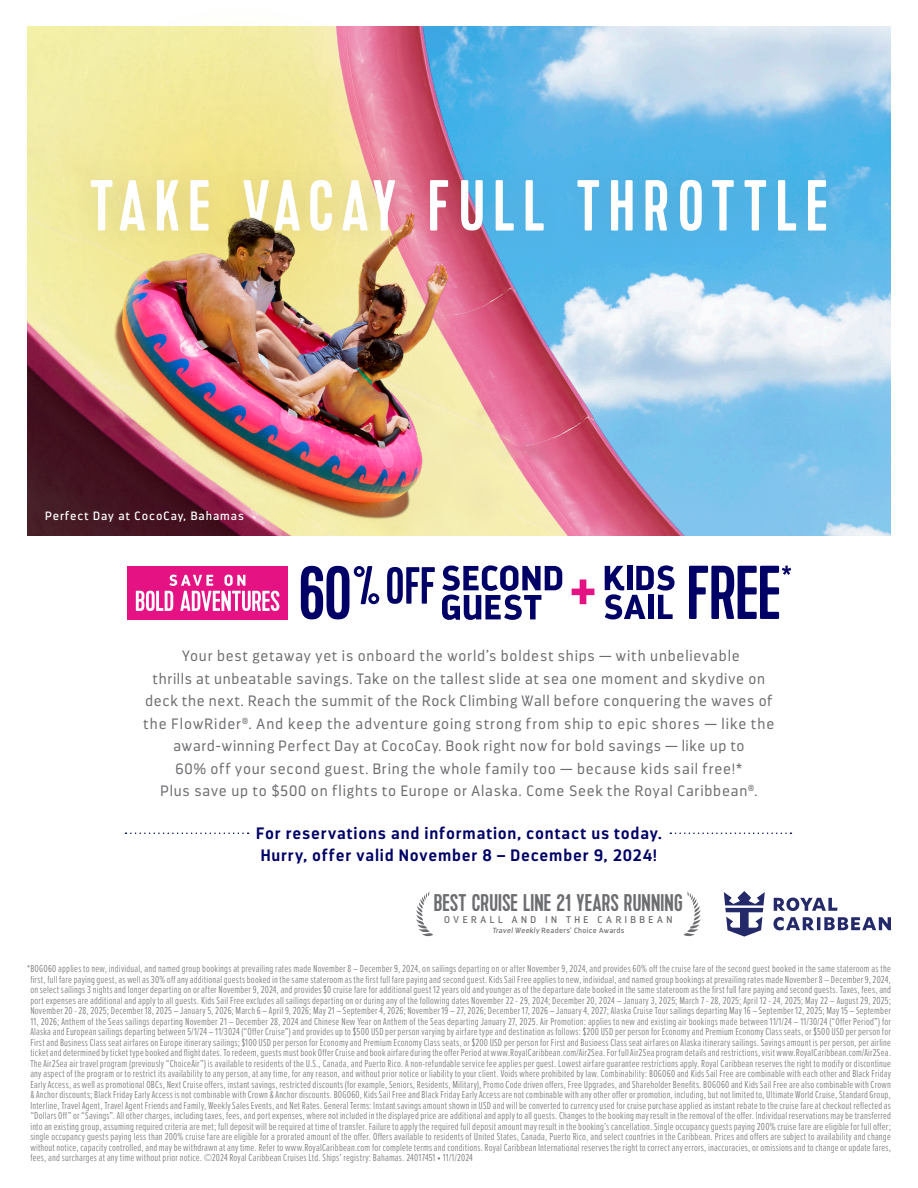
<style>
.page{position:relative;width:918px;height:1188px;background:#fff}
.page>*{position:absolute;margin:0;border:0;box-sizing:border-box;transform-origin:0 0}
.t1{font:72px "Kapra";letter-spacing:.12em;color:#fff}
.t2{font:24.15px "Kapra";letter-spacing:.005em;color:#6c6d70}
.t3{font:700 16.5px "Darwin";letter-spacing:.045em;color:#006}
.t4{font:300 15px/22.5px "Darwin";letter-spacing:.055em;color:#6c6d70;text-align:center}
.t5{font:12px "Darwin";letter-spacing:.08em;color:#fff}
.T_C_s{font:300 10.5px/10.5px "Proxima Nova Ex Cn";letter-spacing:.02em;color:#6c6d70;text-align:justify}
.t6{font:9.75px "Darwin";letter-spacing:.37em;color:#6c6d70}
.t7{font:7.5px "Darwin";letter-spacing:.045em;color:#6c6d70}
.s1{font-style:italic}
</style>
<div class="page">
<img style="left:759px;top:27px;width:131px;height:129px">
<img style="left:27px;top:27px;width:732px;height:129px">
<svg style="left:28px;top:6px;width:425px;height:426px;fill:#f2e99e"></svg>
<img style="left:27px;top:156px;width:864px;height:464px">
<svg style="left:125px;top:833px;width:124px;height:1px"></svg>
<svg style="left:670px;top:833px;width:121px;height:1px"></svg>
<svg style="left:605px;top:565px;width:70px;height:54px"></svg>
<svg style="left:572px;top:580px;width:22px;height:24px"></svg>
<svg style="left:689px;top:566px;width:102px;height:53px"></svg>
<div style="left:127px;top:566px;width:161px;height:53px;background:#e51284"></div>
<svg style="left:136px;top:575px;width:143px;height:36px"></svg>
<svg style="left:442px;top:565px;width:120px;height:55px"></svg>
<svg style="left:387px;top:567px;width:48px;height:37px"></svg>
<svg style="left:301px;top:566px;width:78px;height:53px"></svg>
<svg style="left:724px;top:891px;width:167px;height:46px"></svg>
<svg style="left:416px;top:891px;width:17px;height:46px"></svg>
<svg style="left:684px;top:891px;width:17px;height:46px"></svg>
<p class="t1" style="left:90px;top:164px;width:740px">TAKE VACAY FULL THROTTLE</p>
<p class="t5" style="left:45px;top:509px;width:200px">Perfect Day at CocoCay, Bahamas</p>
<p class="t4" style="left:144px;top:645px;width:632px">Your best getaway yet is onboard the world’s boldest ships — with unbelievable<br>thrills at unbeatable savings. Take on the tallest slide at sea one moment and skydive on deck the next. Reach the summit of the Rock Climbing Wall before conquering the waves of the FlowRider<sup>®</sup>. And keep the adventure going strong from ship to epic shores — like the award-winning Perfect Day at CocoCay. Book right now for bold savings — like up to<br>60% off your second guest. Bring the whole family too — because kids sail free!*<br>Plus save up to $500 on flights to Europe or Alaska. Come Seek the Royal Caribbean<sup>®</sup>.</p>
<p class="t3" style="left:256px;top:823px;width:407px">For reservations and information, contact us today.</p>
<p class="t3" style="left:261px;top:845px;width:398px">Hurry, offer valid November 8 – December 9, 2024!</p>
<p class="t2" style="left:434px;top:889px;width:250px">BEST CRUISE LINE 21 YEARS RUNNING</p>
<p class="t6" style="left:444px;top:914px;width:230px">OVERALL AND IN THE CARIBBEAN</p>
<p class="t7" style="left:492px;top:926px;width:133px"><span class="s1">Travel Weekly</span> Readers’ Choice Awards</p>
<p class="T_C_s" style="left:30px;top:963px;width:862px;text-indent:-3px">*BOGO60 applies to new, individual, and named group bookings at prevailing rates made November 8 – December 9, 2024, on sailings departing on or after November 9, 2024, and provides 60% off the cruise fare of the second guest booked in the same stateroom as the first, full fare paying guest, as well as 30% off any additional guests booked in the same stateroom as the first full fare paying and second guest. Kids Sail Free applies to new, individual, and named group bookings at prevailing rates made November 8 – December 9, 2024, on select sailings 3 nights and longer departing on or after November 9, 2024, and provides $0 cruise fare for additional guest 12 years old and younger as of the departure date booked in the same stateroom as the first full fare paying and second guests. Taxes, fees, and port expenses are additional and apply to all guests. Kids Sail Free excludes all sailings departing on or during any of the following dates November 22 - 29, 2024; December 20, 2024 – January 3, 2025; March 7 - 28, 2025; April 12 - 24, 2025; May 22 – August 29, 2025; November 20 - 28, 2025; December 18, 2025 – January 5, 2026; March 6 – April 9, 2026; May 21 – September 4, 2026; November 19 – 27, 2026; December 17, 2026 – January 4, 2027; Alaska Cruise Tour sailings departing May 16 – September 12, 2025; May 15 – September 11, 2026; Anthem of the Seas sailings departing November 21 – December 28, 2024 and Chinese New Year on Anthem of the Seas departing January 27, 2025. Air Promotion: applies to new and existing air bookings made between 11/1/24 – 11/30/24 (“Offer Period”) for Alaska and European sailings departing between 5/1/24 – 11/3024 (“Offer Cruise”) and provides up to $500 USD per person varying by airfare type and destination as follows: $200 USD per person for Economy and Premium Economy Class seats, or $500 USD per person for First and Business Class seat airfares on Europe itinerary sailings; $100 USD per person for Economy and Premium Economy Class seats, or $200 USD per person for First and Business Class seat airfares on Alaska itinerary sailings. Savings amount is per person, per airline ticket and determined by ticket type booked and flight dates. To redeem, guests must book Offer Cruise and book airfare during the offer Period at www.RoyalCaribbean.com/Air2Sea. For full Air2Sea program details and restrictions, visit www.RoyalCaribbean.com/Air2Sea.<br>The Air2Sea air travel program (previously “ChoiceAir”) is available to residents of the U.S., Canada, and Puerto Rico. A non-refundable service fee applies per guest. Lowest airfare guarantee restrictions apply. Royal Caribbean reserves the right to modify or discontinue any aspect of the program or to restrict its availability to any person, at any time, for any reason, and without prior notice or liability to your client. Voids where prohibited by law. Combinability: BOGO60 and Kids Sail Free are combinable with each other and Black Friday Early Access, as well as promotional OBCs, Next Cruise offers, instant savings, restricted discounts (for example, Seniors, Residents, Military), Promo Code driven offers, Free Upgrades, and Shareholder Benefits. BOGO60 and Kids Sail Free are also combinable with Crown &amp; Anchor discounts; Black Friday Early Access is not combinable with Crown &amp; Anchor discounts. BOGO60, Kids Sail Free and Black Friday Early Access are not combinable with any other offer or promotion, including, but not limited to, Ultimate World Cruise, Standard Group, Interline, Travel Agent, Travel Agent Friends and Family, Weekly Sales Events, and Net Rates. General Terms: Instant savings amount shown in USD and will be converted to currency used for cruise purchase applied as instant rebate to the cruise fare at checkout reflected as “Dollars Off” or “Savings”. All other charges, including taxes, fees, and port expenses, where not included in the displayed price are additional and apply to all guests. Changes to the booking may result in the removal of the offer. Individual reservations may be transferred into an existing group, assuming required criteria are met; full deposit will be required at time of transfer. Failure to apply the required full deposit amount may result in the booking’s cancellation. Single occupancy guests paying 200% cruise fare are eligible for full offer; single occupancy guests paying less than 200% cruise fare are eligible for a prorated amount of the offer. Offers available to residents of United States, Canada, Puerto Rico, and select countries in the Caribbean. Prices and offers are subject to availability and change without notice, capacity controlled, and may be withdrawn at any time. Refer to www.RoyalCaribbean.com for complete terms and conditions. Royal Caribbean International reserves the right to correct any errors, inaccuracies, or omissions and to change or update fares, fees, and surcharges at any time without prior notice. ©2024 Royal Caribbean Cruises Ltd. Ships’ registry: Bahamas. 24017451 • 11/1/2024</p>
</div>
